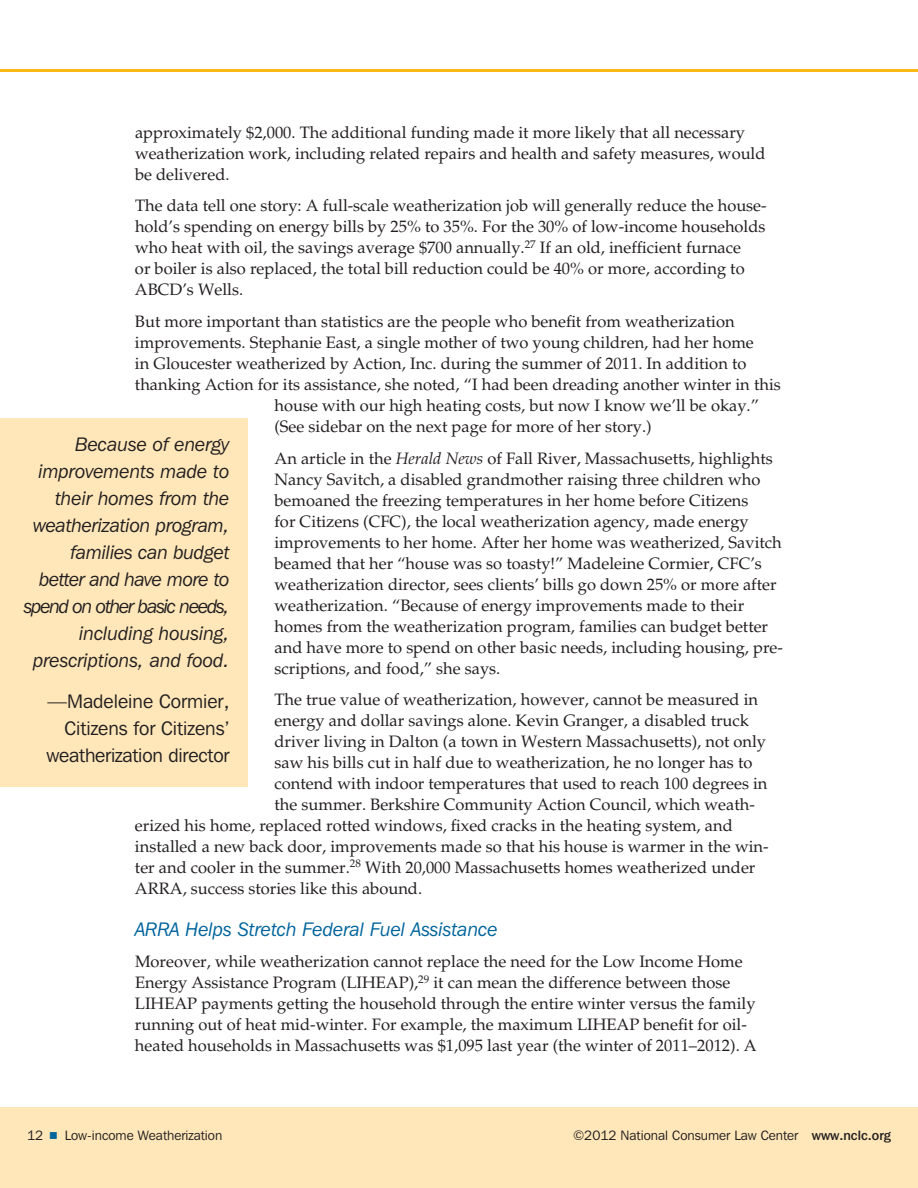
<style>
.page{position:relative;width:918px;height:1188px;background:#fff}
.page>*{position:absolute;margin:0;border:0;box-sizing:border-box;transform-origin:0 0}
.t1{font:italic 19.5px/27px "Franklin Gothic IT Cby BT";color:#231f20;text-align:right}
.t2{font:19.5px/27px "Franklin Gothic IT Cby BT";color:#231f20;text-align:right}
.t3{font:italic 19.5px "Franklin Gothic IT Cby BT";color:#00649d}
.t4{font:16.5px/21px "Palatino LT Std";color:#231f20}
.t5{font:13.5px "Franklin Gothic IT Cby BT";color:#231f20}
.s1{font-style:italic}
.s2{font-family:"Commercial Pi BT";color:#00649d}
.s3{font-weight:500}
</style>
<div class="page">
<div style="left:0;top:1107px;width:918px;height:81px;background:#ffe7b9"></div>
<hr style="left:0;top:69px;width:918px;height:3px;background:#fdb913">
<div style="left:0;top:418px;width:248px;height:370px;background:#ffe7b9"></div>
<p class="t4" style="left:135px;top:122px;width:632px">approximately $2,000. The additional funding made it more likely that all necessary weatherization work, including related repairs and health and safety measures, would be delivered.</p>
<p class="t4" style="left:135px;top:196px;width:633px">The data tell one story: A full-scale weatherization job will generally reduce the house&shy;hold’s spending on energy bills by 25% to 35%. For the 30% of low-income households who heat with oil, the savings average $700 annually.<sup>27</sup> If an old, inefficient furnace<br>or boiler is also replaced, the total bill reduction could be 40% or more, according to ABCD’s Wells.</p>
<p class="t4" style="left:135px;top:311px;width:601px">But more important than statistics are the people who benefit from weatherization</p>
<p class="t4" style="left:135px;top:332px;width:620px">improvements. Stephanie East, a single mother of two young children, had her home</p>
<p class="t4" style="left:135px;top:353px;width:613px">in Gloucester weatherized by Action, Inc. during the summer of 2011. In addition to</p>
<p class="t4" style="left:135px;top:374px;width:647px">thanking Action for its assistance, she noted, “I had been dreading another winter in this</p>
<p class="t4" style="left:275px;top:395px;width:486px">house with our high heating costs, but now I know we’ll be okay.”</p>
<p class="t4" style="left:275px;top:416px;width:379px">(See sidebar on the next page for more of her story.)</p>
<p class="t4" style="left:275px;top:448px;width:510px">An article in the <span class="s1">Herald News</span> of Fall River, Massachusetts, highlights Nancy Savitch, a disabled grandmother raising three children who bemoaned the freezing temperatures in her home before Citizens<br>for Citizens (CFC), the local weatherization agency, made energy improvements to her home. After her home was weatherized, Savitch beamed that her “house was so toasty!” Madeleine Cormier, CFC’s weatherization director, sees clients’ bills go down 25% or more after weatherization. “Because of energy improvements made to their homes from the weatherization program, families can budget better and have more to spend on other basic needs, including housing, pre&shy;scriptions, and food,” she says.</p>
<p class="t4" style="left:275px;top:689px;width:485px">The true value of weatherization, however, cannot be measured in</p>
<p class="t4" style="left:275px;top:710px;width:476px">energy and dollar savings alone. Kevin Granger, a disabled truck</p>
<p class="t4" style="left:275px;top:731px;width:493px">driver living in Dalton (a town in Western Massachusetts), not only</p>
<p class="t4" style="left:275px;top:752px;width:479px">saw his bills cut in half due to weatherization, he no longer has to</p>
<p class="t4" style="left:275px;top:773px;width:495px">contend with indoor temperatures that used to reach 100 degrees in</p>
<p class="t4" style="left:275px;top:794px;width:482px">the summer. Berkshire Community Action Council, which weath-</p>
<p class="t4" style="left:135px;top:815px;width:599px">erized his home, replaced rotted windows, fixed cracks in the heating system, and</p>
<p class="t4" style="left:135px;top:836px;width:635px">installed a new back door, improvements made so that his house is warmer in the win-</p>
<p class="t4" style="left:135px;top:857px;width:622px">ter and cooler in the summer.<sup>28</sup> With 20,000 Massachusetts homes weatherized under</p>
<p class="t4" style="left:135px;top:878px;width:289px">ARRA, success stories like this abound.</p>
<p class="t3" style="left:135px;top:917px;width:364px">ARRA Helps Stretch Federal Fuel Assistance</p>
<p class="t4" style="left:135px;top:952px;width:623px">Moreover, while weatherization cannot replace the need for the Low Income Home Energy Assistance Program (LIHEAP),<sup>29</sup> it can mean the difference between those LIHEAP payments getting the household through the entire winter versus the family running out of heat mid-winter. For example, the maximum LIHEAP benefit for oil&shy;heated households in Massachusetts was $1,095 last year (the winter of 2011–2012). A</p>
<p class="t1" style="left:24px;top:431px;width:207px">Because of energy improvements made to their homes from the weatherization program, families can budget better and have more to spend on other basic needs, including housing, prescriptions, and food.</p>
<p class="t2" style="left:47px;top:687px;width:185px">—Madeleine Cormier,<br>Citizens for Citizens’ weatherization director</p>
<p class="t5" style="left:27px;top:1127px;width:197px">12 <span class="s2">5</span> Low-income Weatherization</p>
<p class="t5" style="left:573px;top:1127px;width:320px">©2012 National Consumer Law Center <span class="s3">www.nclc.org</span></p>
</div>
